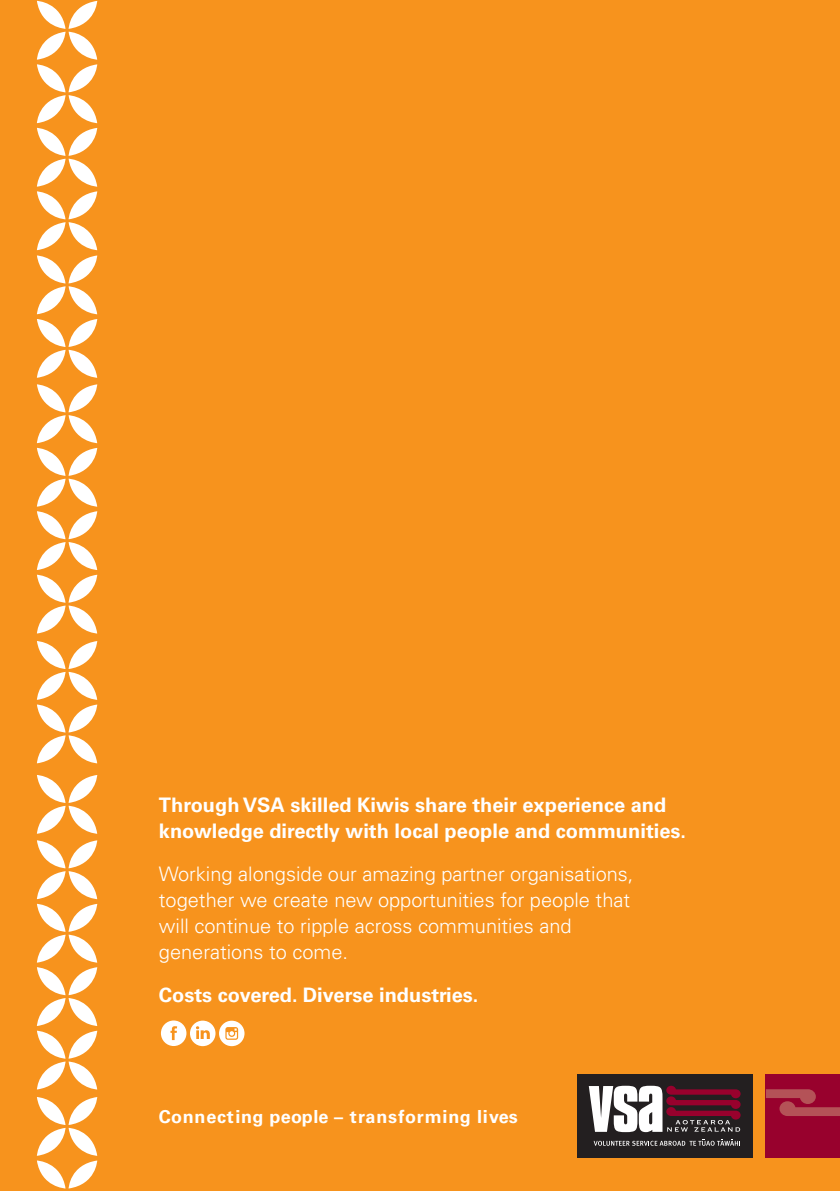
<style>
.page{position:relative;width:840px;height:1191px;background:#fff}
.page>*{position:absolute;margin:0;border:0;box-sizing:border-box;transform-origin:0 0}
.Intro_Paragraph_and{font:300 20px/26px "Univers LT Pro 45";color:#fff}
.Intro_Paragraph_and-2{font:700 20px/26px "Univers LT Pro 65";color:#fff}
.t1{font:700 18px "Univers LT Pro 65";letter-spacing:.04em;color:#fff}
</style>
<div class="page">
<div style="left:0;top:0;width:839px;height:1191px;background:#f7931d"></div>
<svg style="left:37px;top:1px;width:60px;height:377px"></svg>
<svg style="left:37px;top:384px;width:60px;height:249px"></svg>
<svg style="left:37px;top:641px;width:60px;height:122px"></svg>
<svg style="left:37px;top:775px;width:60px;height:58px"></svg>
<svg style="left:37px;top:840px;width:60px;height:249px"></svg>
<svg style="left:37px;top:1097px;width:60px;height:92px"></svg>
<svg style="left:161px;top:1020px;width:83px;height:26px"></svg>
<div style="left:576px;top:1073px;width:176px;height:84px;background:#231f20"></div>
<svg style="left:588px;top:1085px;width:152px;height:47px"></svg>
<svg style="left:593px;top:1139px;width:147px;height:6px"></svg>
<div style="left:765px;top:1073px;width:74px;height:84px;background:#98012d"></div>
<svg style="left:766px;top:1089px;width:73px;height:27px"></svg>
<p class="Intro_Paragraph_and-2" style="left:159px;top:791px;width:528px">Through VSA skilled Kiwis share their experience and knowledge directly with local people and communities.</p>
<p class="Intro_Paragraph_and" style="left:159px;top:860px;width:476px">Working alongside our amazing partner organisations, together we create new opportunities for people that will continue to ripple across communities and generations to come.</p>
<p class="Intro_Paragraph_and-2" style="left:159px;top:982px;width:321px">Costs covered. Diverse industries.</p>
<p class="t1" style="left:159px;top:1105px;width:360px">Connecting people – transforming lives</p>
</div>
